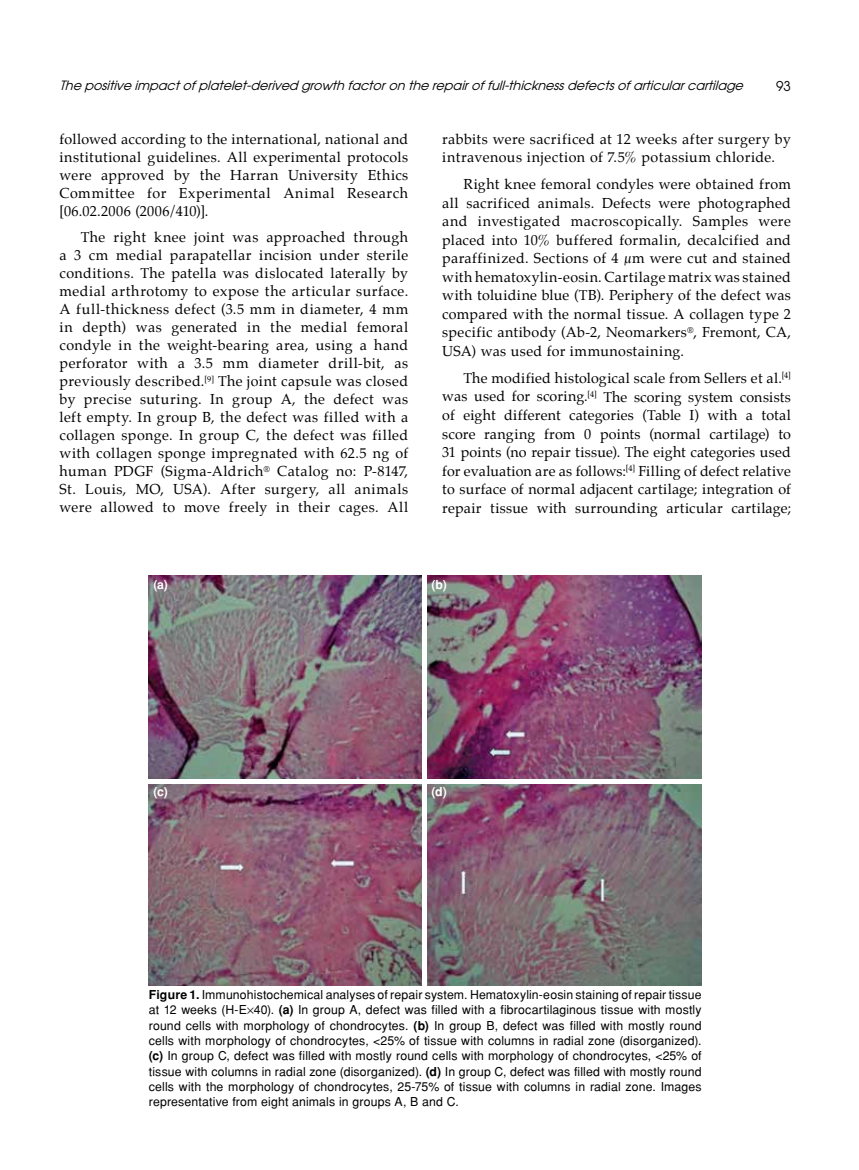
<style>
.page{position:relative;width:859px;height:1170px;background:#fff}
.page>*{position:absolute;margin:0;border:0;box-sizing:border-box;transform-origin:0 0}
.t1{font:14.25px/18px "Palatino";letter-spacing:.03em;color:#000;text-align:justify}
.t2{font:13.5px "Avant Garde Tr";color:#000}
.t3{font:italic 12.75px "Avant Garde Tr";color:#000}
.t4{font:12.3px/15.3px "Helvetica Normal Tr";letter-spacing:.01em;color:#000;text-align:justify}
.t5{font:700 12.3px "Helvetica Tr";color:#fff}
.s1{font-family:"Helvetica Tr";font-weight:700}
</style>
<div class="page">
<img style="left:149px;top:575px;width:552px;height:410px">
<hr style="left:422px;top:574px;width:4px;height:412px;background:#fff">
<div style="left:148px;top:778px;width:555px;height:5px;background:#fff"></div>
<p class="t3" style="left:60px;top:78px;width:689px">The positive impactofplatelet-derived growth factoron the repairoffull-thicknessdefectsofarticularcartilage</p>
<p class="t2" style="left:776px;top:77px;width:16px">93</p>
<p class="t1" style="left:60px;top:131px;width:350px">followed according to the international, national and institutional guidelines. All experimental protocols were approved by the Harran University Ethics Committee for Experimental Animal Research [06.02.2006 (2006/410)].</p>
<p class="t1" style="left:60px;top:229px;width:350px;text-indent:21px">The right knee joint was approached through a 3 cm medial parapatellar incision under sterile conditions. The patella was dislocated laterally by medial arthrotomy to expose the articular surface.<br>A full-thickness defect (3.5 mm in diameter, 4 mm in depth) was generated in the medial femoral condyle in the weight-bearing area, using a hand perforator with a 3.5 mm diameter drill-bit, as previously described.<sup>[9]</sup> The joint capsule was closed by precise suturing. In group A, the defect was left empty. In group B, the defect was filled with a collagen sponge. In group C, the defect was filled with collagen sponge impregnated with 62.5 ng of human PDGF (Sigma-Aldrich<sup>®</sup> Catalog no: P-8147, St. Louis, MO, USA). After surgery, all animals were allowed to move freely in their cages. All</p>
<p class="t1" style="left:442px;top:131px;width:350px;line-height:18.5px">rabbits were sacrificed at 12 weeks after surgery by intravenous injection of 7.5% potassium chloride.</p>
<p class="t1" style="left:442px;top:176px;width:350px;line-height:18.5px;text-indent:21px">Right knee femoral condyles were obtained from all sacrificed animals. Defects were photographed and investigated macroscopically. Samples were placed into 10% buffered formalin, decalcified and paraffinized. Sections of 4 µm were cut and stained with hematoxylin-eosin. Cartilage matrix was stained with toluidine blue (TB). Periphery of the defect was compared with the normal tissue. A collagen type 2 specific antibody (Ab-2, Neomarkers<sup>®</sup>, Fremont, CA, USA) was used for immunostaining.</p>
<p class="t1" style="left:442px;top:370px;width:350px;line-height:18.5px;text-indent:21px">The modified histological scale from Sellers et al.<sup>[4] </sup>was used for scoring.<sup>[4]</sup> The scoring system consists of eight different categories (Table I) with a total score ranging from 0 points (normal cartilage) to 31 points (no repair tissue). The eight categories used for evaluation are as follows:<sup>[4]</sup> Filling of defect relative to surface of normal adjacent cartilage; integration of repair tissue with surrounding articular cartilage;</p>
<p class="t5" style="left:153px;top:577px;width:16px">(a)</p>
<p class="t5" style="left:153px;top:784px;width:16px">(c)</p>
<p class="t5" style="left:431px;top:577px;width:17px">(b)</p>
<p class="t5" style="left:431px;top:784px;width:17px">(d)</p>
<p class="t4" style="left:149px;top:987px;width:554px"><span class="s1">Figure 1.</span> Immunohistochemical analyses of repair system. Hematoxylin-eosin staining of repair tissue at 12 weeks (H-E 40). <span class="s1">(a)</span> In group A, defect was filled with a fibrocartilaginous tissue with mostly round cells with morphology of chondrocytes. <span class="s1">(b)</span> In group B, defect was filled with mostly round cells with morphology of chondrocytes, &lt;25% of tissue with columns in radial zone (disorganized). <span class="s1">(c)</span> In group C, defect was filled with mostly round cells with morphology of chondrocytes, &lt;25% of tissue with columns in radial zone (disorganized). <span class="s1">(d)</span> In group C, defect was filled with mostly round cells with the morphology of chondrocytes, 25-75% of tissue with columns in radial zone. Images representative from eight animals in groups A, B and C.</p>
</div>
